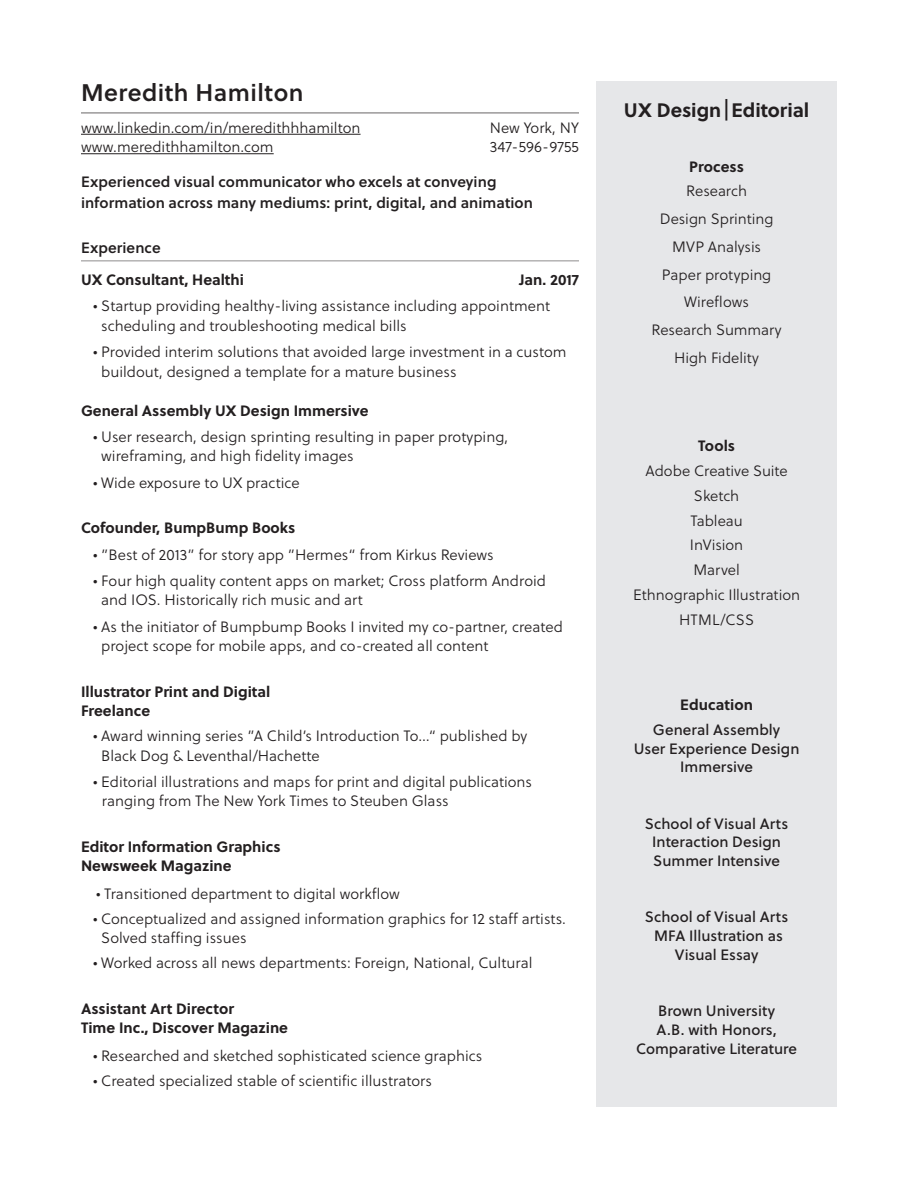
<style>
.page{position:relative;width:918px;height:1188px;background:#fff}
.page>*{position:absolute;margin:0;border:0;box-sizing:border-box;transform-origin:0 0}
.New_Brand_Statement{font:600 24px "Soleil";letter-spacing:.02em;color:#231f20}
.t1{font:700 19.5px "Soleil";letter-spacing:-.005em;color:#231f20}
.newest_work_name_and{font:300 15px "Soleil";color:#231f20}
.education_indents{font:15px/18.8px "Soleil";letter-spacing:.005em;color:#231f20;text-align:center}
.NEW_first_line{font:700 15px "Soleil";color:#231f20}
.New_Brand_Statement-2{font:600 15px/21px "Soleil";letter-spacing:.005em;color:#231f20}
.box_indents{font:300 15px "Soleil";letter-spacing:-.005em;color:#231f20}
.new_links{font:300 15px "Soleil";color:#231f20}
.second_line_cofounde{font:700 15px "Soleil";color:#231f20}
.llist{font:300 15px "Soleil";color:#231f20}
.newest_work_name{font:700 15px "Soleil";color:#231f20}
.box_subheads_spaced{font:700 15px "Soleil";letter-spacing:.005em;color:#231f20}
.new_subheads{font:600 15px "Soleil";letter-spacing:.005em;color:#231f20}
.box_subheads{font:700 15px "Soleil";color:#231f20}
.s1{color:#fff}
.s2{font-weight:400;font-size:21px}
</style>
<div class="page">
<div style="left:596px;top:82px;width:241px;height:1025px;background:#e6e7e9"></div>
<hr style="left:81px;top:134px;width:280px;height:1px;background:#231f20">
<hr style="left:81px;top:153px;width:193px;height:1px;background:#231f20">
<hr style="left:81px;top:112px;width:498px;height:2px;background:#231f20">
<hr style="left:81px;top:260px;width:498px;height:1px;background:#231f20">
<p class="New_Brand_Statement" style="left:81px;top:74px;width:224px">Meredith Hamilton</p>
<p class="new_links" style="left:81px;top:117px;width:281px">www.linkedin.com/in/meredithhhamilton</p>
<p class="new_links" style="left:490px;top:117px;width:91px">New York, NY</p>
<p class="new_links" style="left:81px;top:137px;width:194px">www.meredithhamilton.com</p>
<p class="new_links" style="left:490px;top:137px;width:91px">347-596-9755</p>
<p class="New_Brand_Statement-2" style="left:81px;top:170px;width:454px">Experienced visual communicator who excels at conveying information across many mediums: print, digital, and animation</p>
<p class="new_subheads" style="left:81px;top:236px;width:81px">Experience</p>
<p class="newest_work_name" style="left:81px;top:268px;width:165px">UX Consultant, Healthi</p>
<p class="newest_work_name" style="left:520px;top:268px;width:61px">Jan. 2017</p>
<p class="newest_work_name_and" style="left:93px;top:296px;width:459px">• Startup providing healthy-living assistance including appointment</p>
<p class="newest_work_name_and" style="left:93px;top:315px;width:315px"><span class="s1">•</span> scheduling and troubleshooting medical bills</p>
<p class="newest_work_name_and" style="left:93px;top:341px;width:475px">• Provided interim solutions that avoided large investment in a custom</p>
<p class="newest_work_name_and" style="left:93px;top:361px;width:365px"><span class="s1">•</span> buildout, designed a template for a mature business</p>
<p class="NEW_first_line" style="left:81px;top:399px;width:289px">General Assembly UX Design Immersive</p>
<p class="newest_work_name_and" style="left:93px;top:426px;width:417px">• User research, design sprinting resulting in paper protyping,</p>
<p class="newest_work_name_and" style="left:93px;top:446px;width:262px"><span class="s1">•</span> wireframing, and high fidelity images</p>
<p class="newest_work_name_and" style="left:93px;top:472px;width:208px">• Wide exposure to UX practice</p>
<p class="NEW_first_line" style="left:81px;top:516px;width:216px">Cofounder, BumpBump Books</p>
<p class="newest_work_name_and" style="left:93px;top:544px;width:402px">• ”Best of 2013” for story app ”Hermes“ from Kirkus Reviews</p>
<p class="newest_work_name_and" style="left:93px;top:570px;width:455px">• Four high quality content apps on market; Cross platform Android</p>
<p class="newest_work_name_and" style="left:93px;top:590px;width:271px"><span class="s1">•</span> and IOS. Historically rich music and art</p>
<p class="newest_work_name_and" style="left:93px;top:616px;width:471px">• As the initiator of Bumpbump Books I invited my co-partner, created</p>
<p class="newest_work_name_and" style="left:93px;top:635px;width:397px"><span class="s1">•</span> project scope for mobile apps, and co-created all content</p>
<p class="NEW_first_line" style="left:81px;top:680px;width:191px">Illustrator Print and Digital</p>
<p class="NEW_first_line" style="left:81px;top:699px;width:71px">Freelance</p>
<p class="newest_work_name_and" style="left:93px;top:725px;width:436px">• Award winning series ”A Child’s Introduction To…“ published by</p>
<p class="newest_work_name_and" style="left:93px;top:745px;width:228px"><span class="s1">•</span> Black Dog &amp; Leventhal/Hachette</p>
<p class="newest_work_name_and" style="left:93px;top:771px;width:482px">• Editorial illustrations and maps for print and digital publications <span class="s1">• • • • •</span></p>
<p class="newest_work_name_and" style="left:93px;top:791px;width:357px"><span class="s1">••</span>ranging from The New York Times to Steuben Glass</p>
<p class="NEW_first_line" style="left:81px;top:835px;width:201px">Editor Information Graphics</p>
<p class="second_line_cofounde" style="left:81px;top:854px;width:152px">Newsweek Magazine</p>
<p class="newest_work_name_and" style="left:96px;top:883px;width:305px">• Transitioned department to digital workflow</p>
<p class="newest_work_name_and" style="left:93px;top:908px;width:475px">• Conceptualized and assigned information graphics for 12 staff artists.</p>
<p class="newest_work_name_and" style="left:93px;top:927px;width:155px"><span class="s1">•</span> Solved staffing issues</p>
<p class="newest_work_name_and" style="left:93px;top:953px;width:441px">• Worked across all news departments: Foreign, National, Cultural</p>
<p class="NEW_first_line" style="left:81px;top:997px;width:155px">Assistant Art Director</p>
<p class="second_line_cofounde" style="left:81px;top:1016px;width:209px">Time Inc., Discover Magazine</p>
<p class="newest_work_name_and" style="left:93px;top:1045px;width:391px">• Researched and sketched sophisticated science graphics</p>
<p class="newest_work_name_and" style="left:93px;top:1070px;width:341px">• Created specialized stable of scientific illustrators</p>
<p class="t1" style="left:624px;top:95px;width:187px">UX Design <span class="s2">|</span> Editorial</p>
<p class="box_subheads" style="left:689px;top:155px;width:56px">Process</p>
<p class="box_indents" style="left:686px;top:181px;width:62px">Research</p>
<p class="box_indents" style="left:660px;top:208px;width:115px">Design Sprinting</p>
<p class="box_indents" style="left:672px;top:236px;width:90px">MVP Analysis</p>
<p class="box_indents" style="left:662px;top:264px;width:111px">Paper protyping</p>
<p class="box_indents" style="left:684px;top:292px;width:66px">Wireflows</p>
<p class="box_indents" style="left:651px;top:319px;width:132px">Research Summary</p>
<p class="box_indents" style="left:674px;top:347px;width:86px">High Fidelity</p>
<p class="box_subheads_spaced" style="left:698px;top:435px;width:38px">Tools</p>
<p class="newest_work_name_and" style="left:645px;top:460px;width:144px">Adobe Creative Suite</p>
<p class="newest_work_name_and" style="left:694px;top:485px;width:47px">Sketch</p>
<p class="newest_work_name_and" style="left:690px;top:510px;width:54px">Tableau</p>
<p class="newest_work_name_and" style="left:690px;top:535px;width:55px">InVision</p>
<p class="llist" style="left:693px;top:559px;width:48px">Marvel</p>
<p class="llist" style="left:633px;top:584px;width:169px">Ethnographic Illustration</p>
<p class="llist" style="left:679px;top:609px;width:77px">HTML/CSS</p>
<p class="box_subheads_spaced" style="left:680px;top:693px;width:74px">Education</p>
<p class="education_indents" style="left:653px;top:720px;width:129px">General Assembly</p>
<p class="education_indents" style="left:634px;top:738px;width:167px">User Experience Design<br>Immersive</p>
<p class="education_indents" style="left:645px;top:813px;width:145px">School of Visual Arts</p>
<p class="education_indents" style="left:652px;top:832px;width:130px">Interaction Design</p>
<p class="education_indents" style="left:653px;top:851px;width:128px">Summer Intensive</p>
<p class="education_indents" style="left:645px;top:907px;width:145px">School of Visual Arts</p>
<p class="education_indents" style="left:654px;top:926px;width:130px">MFA Illustration as</p>
<p class="education_indents" style="left:675px;top:945px;width:85px">Visual Essay</p>
<p class="education_indents" style="left:658px;top:1001px;width:119px">Brown University</p>
<p class="education_indents" style="left:636px;top:1020px;width:163px">A.B. with Honors,<br>Comparative Literature</p>
</div>
